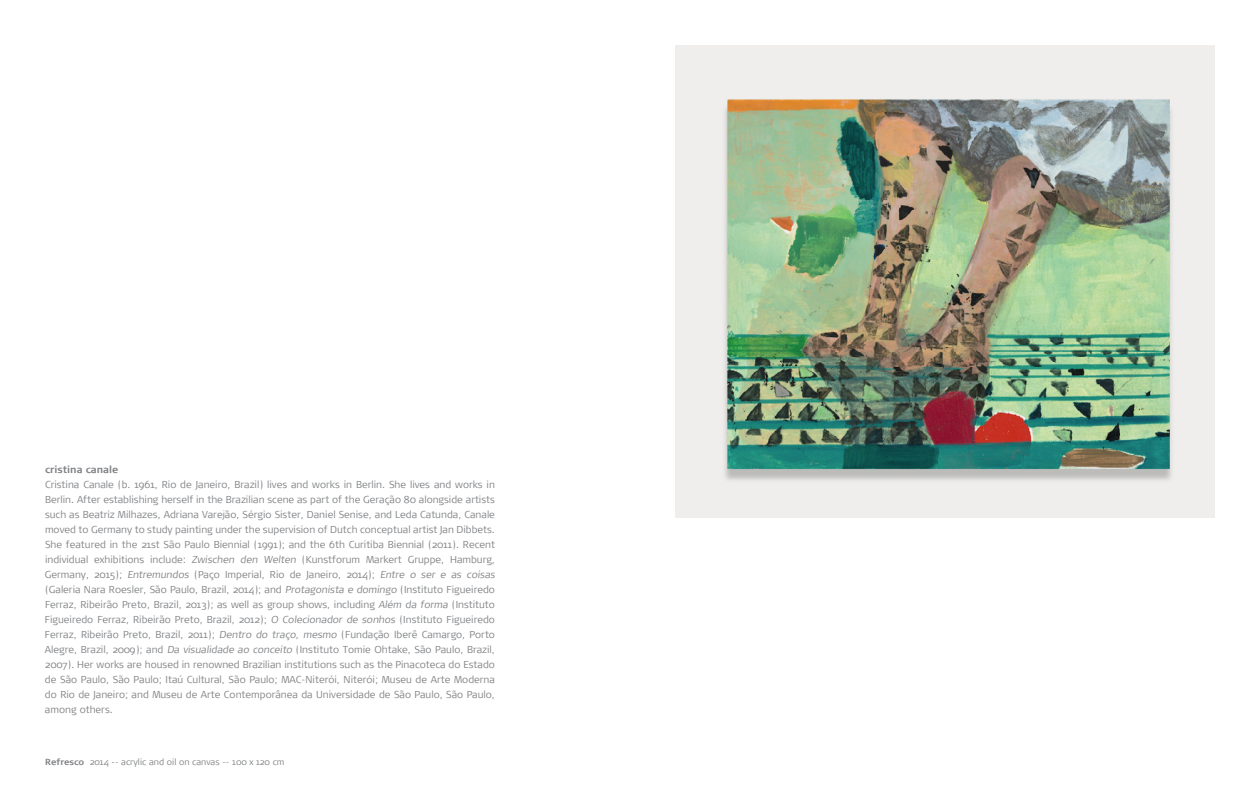
<style>
.page{position:relative;width:1260px;height:810px;background:#fff}
.page>*{position:absolute;margin:0;border:0;box-sizing:border-box;transform-origin:0 0}
.t1{font:300 10px/15px "Signa";color:#808285}
.t2{font:700 10px "Signa";color:#808285}
.t3{font:300 8.75px "Signa";color:#808285}
.s1{font-weight:700}
</style>
<div class="page">
<img style="left:675px;top:45px;width:540px;height:473px">
<p class="t2" style="left:45px;top:464px;width:75px">cristina canale</p>
<p class="t1" style="left:45px;top:477px;width:453px">Cristina Canale (b. 1961, Rio de Janeiro, Brazil) lives and works in Berlin. She lives and works in Berlin. After establishing herself in the Brazilian scene as part of the Geração 80 alongside artists such as Beatriz Milhazes, Adriana Varejão, Sérgio Sister, Daniel Senise, and Leda Catunda, Canale moved to Germany to study painting under the supervision of Dutch conceptual artist Jan Dibbets.<br>She featured in the 21st São Paulo Biennial (1991); and the 6th Curitiba Biennial (2011). Recent individual exhibitions include: Zwischen den Welten (Kunstforum Markert Gruppe, Hamburg, Germany, 2015); Entremundos (Paço Imperial, Rio de Janeiro, 2014); Entre o ser e as coisas (Galeria Nara Roesler, São Paulo, Brazil, 2014); and Protagonista e domingo (Instituto Figueiredo Ferraz, Ribeirão Preto, Brazil, 2013); as well as group shows, including Além da forma (Instituto Figueiredo Ferraz, Ribeirão Preto, Brazil, 2012); O Colecionador de sonhos (Instituto Figueiredo Ferraz, Ribeirão Preto, Brazil, 2011); Dentro do traço, mesmo (Fundação Iberê Camargo, Porto Alegre, Brazil, 2009); and Da visualidade ao conceito (Instituto Tomie Ohtake, São Paulo, Brazil, 2007). Her works are housed in renowned Brazilian institutions such as the Pinacoteca do Estado de São Paulo, São Paulo; Itaú Cultural, São Paulo; MAC-Niterói, Niterói; Museu de Arte Moderna do Rio de Janeiro; and Museu de Arte Contemporânea da Universidade de São Paulo, São Paulo, among others.</p>
<p class="t3" style="left:45px;top:757px;width:241px"><span class="s1">Refresco</span> 2014 -- acrylic and oil on canvas -- 100 x 120 cm</p>
</div>
